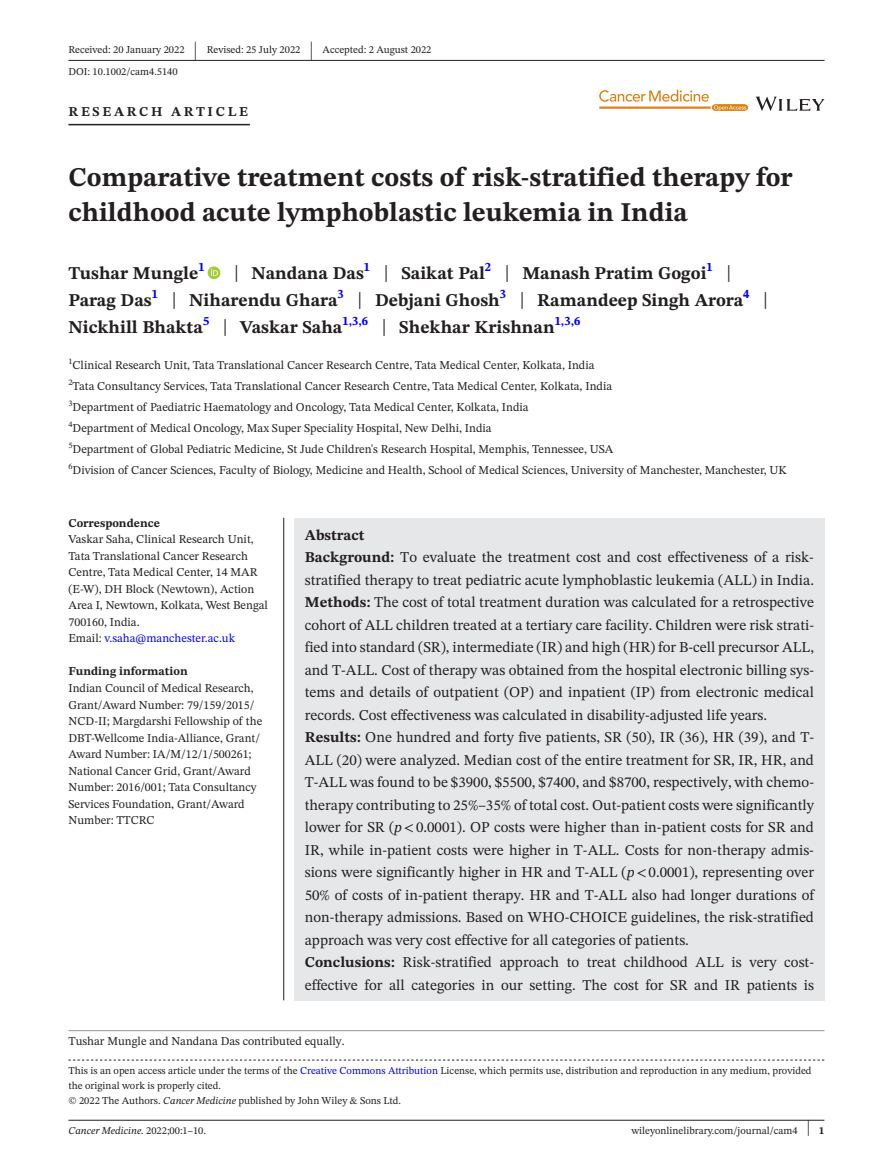
<style>
.page{position:relative;width:893px;height:1174px;background:#fff}
.page>*{position:absolute;margin:0;border:0;box-sizing:border-box;transform-origin:0 0}
.t1{font:700 27px/34.5px "STIX Two Text";color:#231f20}
.t2{font:25.65px "STIX Two Text";color:#231f20;scale:.49 1}
.t3{font:700 18px/27px "STIX Two Text";color:#231f20}
.t4{font:15px/22.5px "STIX Two Text";color:#231f20}
.t5{font:700 13.5px "STIX Two Text";letter-spacing:.2em;color:#231f20}
.t6{font:12px/16.5px "STIX Two Text";color:#231f20}
.t7{font:700 12px "STIX Two Text";color:#231f20}
.t8{font:10.5px/15px "STIX Two Text";color:#231f20}
.t9{font:italic 10.5px "STIX Two Text";color:#231f20}
.t10{font:8.4px "STIX Two Text";color:#231f20}
.s1{font-weight:400;font-size:23.4px}
.s2{color:#00f}
.s3{font-weight:700}
.s4{font-style:italic}
.s5{font-family:"STIX"}
.s6{font-style:normal}
.s7{font-size:22.2px}
</style>
<div class="page">
<hr style="left:68px;top:1119px;width:756px;height:1px;background:#231f20">
<svg style="left:756px;top:97px;width:68px;height:14px"></svg>
<svg style="left:599px;top:90px;width:149px;height:21px"></svg>
<hr style="left:68px;top:60px;width:756px;height:1px;background:#231f20">
<hr style="left:68px;top:124px;width:182px;height:1px;background:#231f20">
<div style="left:208px;top:266px;width:12px;height:13px;background:#a5cd39;border-radius:50%"></div>
<svg style="left:211px;top:269px;width:7px;height:7px"></svg>
<svg style="left:68px;top:1059px;width:756px;height:1px"></svg>
<hr style="left:68px;top:1030px;width:756px;height:1px;background:#939598">
<div style="left:294px;top:518px;width:530px;height:482px;background:#e6e7e9"></div>
<hr style="left:283px;top:518px;width:1px;height:482px;background:#231f20">
<p class="t8" style="left:68px;top:42px;width:118px">Received: 20 January 2022</p>
<h2 class="t2" style="left:194px;top:32px;width:8px">|</h2>
<p class="t8" style="left:207px;top:42px;width:95px">Revised: 25 July 2022</p>
<h2 class="t2" style="left:310px;top:32px;width:8px">|</h2>
<p class="t8" style="left:323px;top:42px;width:110px">Accepted: 2 August 2022</p>
<p class="t8" style="left:68px;top:64px;width:111px">DOI: 10.1002/cam4.5140</p>
<p class="t5" style="left:68px;top:101px;width:181px">RESEARCH ARTICLE</p>
<h1 class="t1" style="left:68px;top:161px;width:726px">Comparative treatment costs of risk-stratified therapy for childhood acute lymphoblastic leukemia in India</h1>
<p class="t3" style="left:68px;top:260px;width:138px">Tushar Mungle<sup>1</sup></p>
<p class="t3" style="left:68px;top:260px;width:701px;text-indent:166px"><span class="s1">|</span> Nandana Das<sup>1</sup> <span class="s1">|</span> Saikat Pal<sup>2</sup> <span class="s1">|</span> Manash Pratim Gogoi<sup>1</sup> <span class="s1">|<br></span>Parag Das<sup>1</sup> <span class="s1">|</span> Niharendu Ghara<sup>3</sup> <span class="s1">|</span> Debjani Ghosh<sup>3</sup> <span class="s1">|</span> Ramandeep Singh Arora<sup>4</sup> <span class="s1">|<br></span>Nickhill Bhakta<sup>5</sup> <span class="s1">|</span> Vaskar Saha<sup>1,3,6</sup> <span class="s1">|</span> Shekhar Krishnan<sup>1,3,6</sup></p>
<p class="t6" style="left:68px;top:355px;width:545px;line-height:21px"><sup>1</sup>Clinical Research Unit, Tata Translational Cancer Research Centre, Tata Medical Center, Kolkata, India<br><sup>2</sup>Tata Consultancy Services, Tata Translational Cancer Research Centre, Tata Medical Center, Kolkata, India</p>
<p class="t10" style="left:68px;top:397px;width:6px">3</p>
<p class="t6" style="left:73px;top:399px;width:458px">Department of Paediatric Haematology and Oncology, Tata Medical Center, Kolkata, India</p>
<p class="t10" style="left:68px;top:418px;width:6px">4</p>
<p class="t6" style="left:73px;top:420px;width:421px">Department of Medical Oncology, Max Super Speciality Hospital, New Delhi, India</p>
<p class="t10" style="left:68px;top:439px;width:6px">5</p>
<p class="t6" style="left:73px;top:441px;width:542px">Department of Global Pediatric Medicine, St Jude Children's Research Hospital, Memphis, Tennessee, USA</p>
<p class="t10" style="left:68px;top:460px;width:6px">6</p>
<p class="t6" style="left:73px;top:462px;width:716px">Division of Cancer Sciences, Faculty of Biology, Medicine and Health, School of Medical Sciences, University of Manchester, Manchester, UK</p>
<p class="t7" style="left:68px;top:514px;width:93px">Correspondence</p>
<p class="t6" style="left:68px;top:531px;width:201px">Vaskar Saha, Clinical Research Unit, Tata Translational Cancer Research Centre, Tata Medical Center, 14 MAR (E-W), DH Block (Newtown), Action Area I, Newtown, Kolkata, West Bengal 700160, India.<br>Email: <span class="s2">v.saha@manchester.ac.uk</span></p>
<p class="t7" style="left:68px;top:663px;width:121px">Funding information</p>
<p class="t6" style="left:68px;top:679px;width:195px">Indian Council of Medical Research, Grant/Award Number: 79/159/2015/ NCD-II; Margdarshi Fellowship of the DBT-Wellcome India-Alliance, Grant/ Award Number: IA/M/12/1/500261; National Cancer Grid, Grant/Award Number: 2016/001; Tata Consultancy Services Foundation, Grant/Award Number: TTCRC</p>
<p class="t4" style="left:305px;top:523px;width:511px"><span class="s3">Abstract<br>Background:</span> To evaluate the treatment cost and cost effectiveness of a risk&shy;stratified therapy to treat pediatric acute lymphoblastic leukemia (ALL) in India.<br><span class="s3">Methods:</span> The cost of total treatment duration was calculated for a retrospective cohort of ALL children treated at a tertiary care facility. Children were risk strati&shy;fied into standard (SR), intermediate (IR) and high (HR) for B-cell precursor ALL, and T-ALL. Cost of therapy was obtained from the hospital electronic billing sys&shy;tems and details of outpatient (OP) and inpatient (IP) from electronic medical records. Cost effectiveness was calculated in disability-adjusted life years.<br><span class="s3">Results:</span> One hundred and forty five patients, SR (50), IR (36), HR (39), and T-ALL (20) were analyzed. Median cost of the entire treatment for SR, IR, HR, and T-ALL was found to be $3900, $5500, $7400, and $8700, respectively, with chemo&shy;therapy contributing to 25%–35% of total cost. Out-patient costs were significantly lower for SR (<span class="s4">p</span><span class="s5">&lt;</span>0.0001). OP costs were higher than in-patient costs for SR and IR, while in-patient costs were higher in T-ALL. Costs for non-therapy admis&shy;sions were significantly higher in HR and T-ALL (<span class="s4">p</span><span class="s5">&lt;</span>0.0001), representing over 50% of costs of in-patient therapy. HR and T-ALL also had longer durations of non-therapy admissions. Based on WHO-CHOICE guidelines, the risk-stratified approach was very cost effective for all categories of patients.<br><span class="s3">Conclusions:</span> Risk-stratified approach to treat childhood ALL is very cost&shy;effective for all categories in our setting. The cost for SR and IR patients is</p>
<p class="t6" style="left:68px;top:1032px;width:278px">Tushar Mungle and Nandana Das contributed equally.</p>
<p class="t8" style="left:68px;top:1063px;width:745px">This is an open access article under the terms of the <span class="s2">Creative Commons Attribution</span> License, which permits use, distribution and reproduction in any medium, provided the original work is properly cited.<br>© 2022 The Authors. <span class="s4">Cancer Medicine</span> published by John Wiley &amp; Sons Ltd.</p>
<p class="t9" style="left:68px;top:1123px;width:139px">Cancer Medicine. <span class="s6">2022;00:1–10.</span></p>
<p class="t8" style="left:631px;top:1123px;width:195px">wileyonlinelibrary.com/journal/cam4 <span class="s7">|</span> <span class="s3">1</span></p>
</div>
